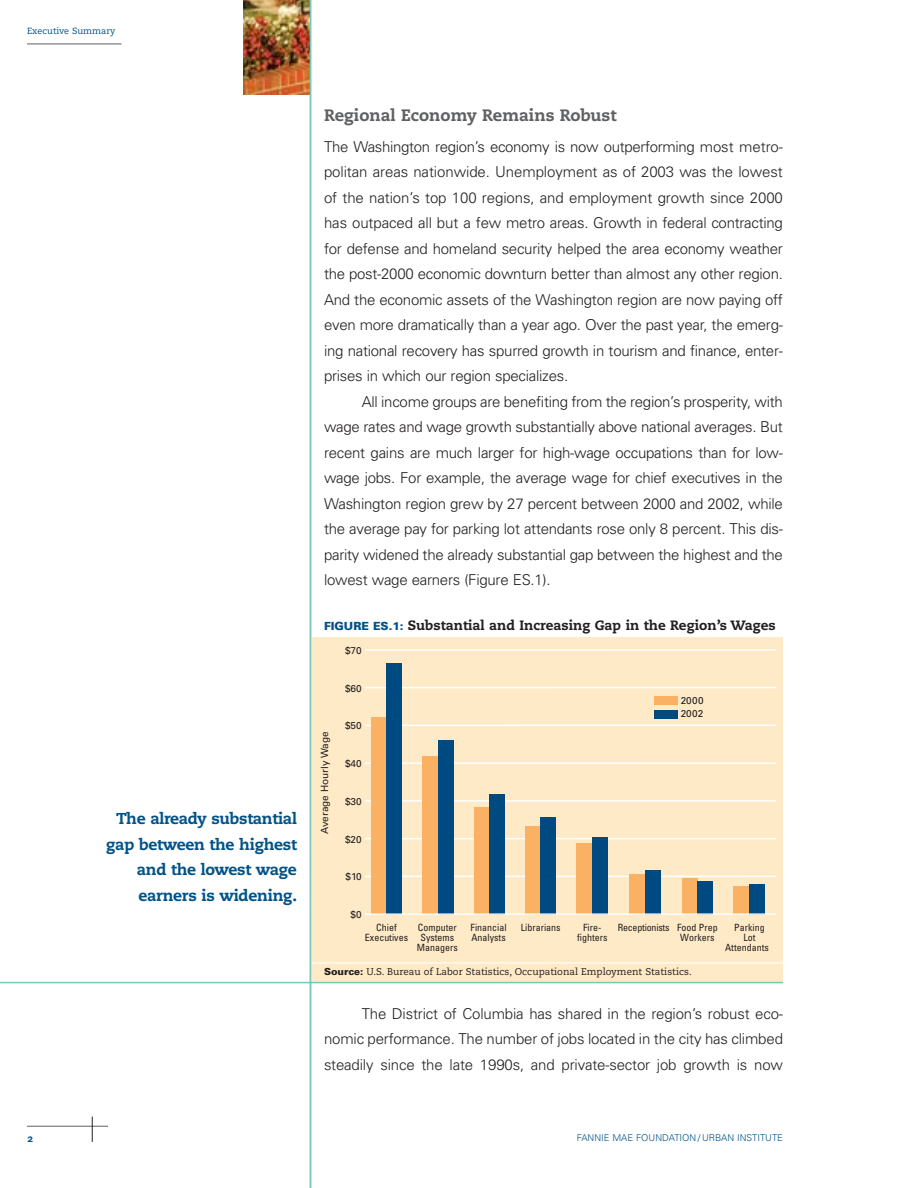
<style>
.page{position:relative;width:918px;height:1188px;background:#fff}
.page>*{position:absolute;margin:0;border:0;box-sizing:border-box;transform-origin:0 0}
.t1{font:16.5px "Caecilia Heavy Os F";color:#5f6062}
.t2{font:800 15.75px/25.5px "Caecilia";letter-spacing:-.02em;color:#005288;text-align:right}
.t3{font:300 15px/25.5px "Univers";letter-spacing:-.015em;color:#231f20;text-align:justify}
.t4{font:800 13.5px "Caecilia";color:#231f20}
.t5{font:10.5px "Caecilia Heavy Os F";color:#005288}
.t6{font:condensed 10.05px/10.1px "Univers";color:#231f20;text-align:center}
.t7{font:10.05px "Univers";color:#231f20}
.t8{font:10.05px/13.5px "Univers";letter-spacing:.02em;color:#231f20}
.t9{font:9.75px "Caecilia";color:#231f20}
.t10{font:300 9.3px "Univers";color:#005288}
.t11{font:9px "Caecilia Roman Os F";color:#005288}
.s1{font-family:"Univers";font-weight:900;font-size:11.25px;color:#005288}
.s2{font-family:"Univers";font-weight:900}
</style>
<div class="page">
<hr style="left:27px;top:1126px;width:81px;height:1px;background:#5f6062">
<hr style="left:27px;top:44px;width:95px;height:1px;background:#5f6062">
<svg style="left:92px;top:1117px;width:1px;height:25px"></svg>
<div style="left:310px;top:637px;width:473px;height:346px;background:#ffeac8"></div>
<hr style="left:365px;top:649px;width:411px;height:2px;background:#fff">
<hr style="left:365px;top:687px;width:411px;height:1px;background:#fff">
<hr style="left:365px;top:725px;width:411px;height:1px;background:#fff">
<hr style="left:365px;top:762px;width:411px;height:2px;background:#fff">
<hr style="left:365px;top:800px;width:411px;height:2px;background:#fff">
<hr style="left:365px;top:838px;width:411px;height:1px;background:#fff">
<hr style="left:365px;top:876px;width:411px;height:1px;background:#fff">
<div style="left:371px;top:717px;width:16px;height:197px;background:#fbb163"></div>
<div style="left:387px;top:663px;width:15px;height:251px;background:#004a82"></div>
<div style="left:423px;top:756px;width:15px;height:158px;background:#fbb163"></div>
<div style="left:438px;top:740px;width:15px;height:174px;background:#004a82"></div>
<div style="left:474px;top:807px;width:15px;height:107px;background:#fbb163"></div>
<div style="left:489px;top:794px;width:16px;height:120px;background:#004a82"></div>
<div style="left:525px;top:826px;width:16px;height:88px;background:#fbb163"></div>
<div style="left:541px;top:817px;width:15px;height:97px;background:#004a82"></div>
<div style="left:577px;top:843px;width:15px;height:71px;background:#fbb163"></div>
<div style="left:592px;top:837px;width:15px;height:77px;background:#004a82"></div>
<div style="left:629px;top:874px;width:16px;height:40px;background:#fbb163"></div>
<div style="left:645px;top:870px;width:15px;height:44px;background:#004a82"></div>
<div style="left:682px;top:878px;width:16px;height:36px;background:#fbb163"></div>
<div style="left:698px;top:881px;width:15px;height:33px;background:#004a82"></div>
<div style="left:734px;top:886px;width:15px;height:28px;background:#fbb163"></div>
<div style="left:749px;top:884px;width:15px;height:30px;background:#004a82"></div>
<div style="left:654px;top:697px;width:23px;height:8px;background:#fbb163"></div>
<div style="left:654px;top:710px;width:23px;height:9px;background:#004a82"></div>
<hr style="left:365px;top:913px;width:411px;height:2px;background:#fff">
<img style="left:243px;top:0;width:67px;height:94px">
<hr style="left:0;top:982px;width:783px;height:1px;background:#75c8b9">
<hr style="left:310px;top:962px;width:475px;height:1px;background:#fff">
<hr style="left:310px;top:0;width:1px;height:1188px;background:#75c8b9">
<p class="t11" style="left:27px;top:27px;width:90px">Executive Summary</p>
<p class="t2" style="left:106px;top:807px;width:192px">The already substantial gap between the highest and the lowest wage earners is widening.</p>
<p class="t1" style="left:324px;top:108px;width:294px">Regional Economy Remains Robust</p>
<p class="t3" style="left:324px;top:135px;width:461px">The Washington region’s economy is now outperforming most metro&shy;politan areas nationwide. Unemployment as of 2003 was the lowest of the nation’s top 100 regions, and employment growth since 2000 has outpaced all but a few metro areas. Growth in federal contracting for defense and homeland security helped the area economy weather the post-2000 economic downturn better than almost any other region.<br>And the economic assets of the Washington region are now paying off even more dramatically than a year ago. Over the past year, the emerg&shy;ing national recovery has spurred growth in tourism and finance, enter&shy;prises in which our region specializes.</p>
<p class="t3" style="left:324px;top:390px;width:461px;text-indent:38px">All income groups are benefiting from the region’s prosperity, with wage rates and wage growth substantially above national averages. But recent gains are much larger for high-wage occupations than for low&shy;wage jobs. For example, the average wage for chief executives in the Washington region grew by 27 percent between 2000 and 2002, while the average pay for parking lot attendants rose only 8 percent. This dis&shy;parity widened the already substantial gap between the highest and the lowest wage earners (Figure ES.1).</p>
<p class="t4" style="left:324px;top:619px;width:453px"><span class="s1">FIGURE ES.1:</span> Substantial and Increasing Gap in the Region’s Wages</p>
<p class="t7" style="left:321px;top:834px;width:104px;rotate:-90deg">Average Hourly Wage</p>
<p class="t7" style="left:345px;top:647px;width:18px">$70</p>
<p class="t7" style="left:345px;top:684px;width:18px">$60</p>
<p class="t7" style="left:345px;top:722px;width:18px">$50</p>
<p class="t7" style="left:345px;top:760px;width:18px">$40</p>
<p class="t7" style="left:345px;top:798px;width:18px">$30</p>
<p class="t7" style="left:345px;top:835px;width:18px">$20</p>
<p class="t7" style="left:346px;top:873px;width:18px">$10</p>
<p class="t7" style="left:351px;top:911px;width:13px">$0</p>
<p class="t8" style="left:681px;top:694px;width:24px">2000<br>2002</p>
<p class="t6" style="left:365px;top:923px;width:45px">Chief<br>Executives</p>
<p class="t6" style="left:417px;top:923px;width:42px">Computer<br>Systems<br>Managers</p>
<p class="t6" style="left:471px;top:923px;width:38px;text-align:left">Financial<br>Analysts</p>
<p class="t6" style="left:521px;top:923px;width:41px">Librarians</p>
<p class="t6" style="left:577px;top:923px;width:32px">Fire&shy;fighters</p>
<p class="t6" style="left:680px;top:923px;width:39px;text-align:left;text-indent:-63px">Receptionists Food Prep<br>Workers</p>
<p class="t6" style="left:725px;top:923px;width:45px">Parking<br>Lot<br>Attendants</p>
<p class="t9" style="left:324px;top:967px;width:369px"><span class="s2">Source:</span> U.S. Bureau of Labor Statistics, Occupational Employment Statistics.</p>
<p class="t3" style="left:324px;top:1002px;width:461px;text-indent:38px">The District of Columbia has shared in the region’s robust eco&shy;nomic performance. The number of jobs located in the city has climbed steadily since the late 1990s, and private-sector job growth is now</p>
<p class="t5" style="left:27px;top:1134px;width:8px">2</p>
<p class="t10" style="left:577px;top:1134px;width:208px">FANNIE MAE FOUNDATION / URBAN INSTITUTE</p>
</div>
